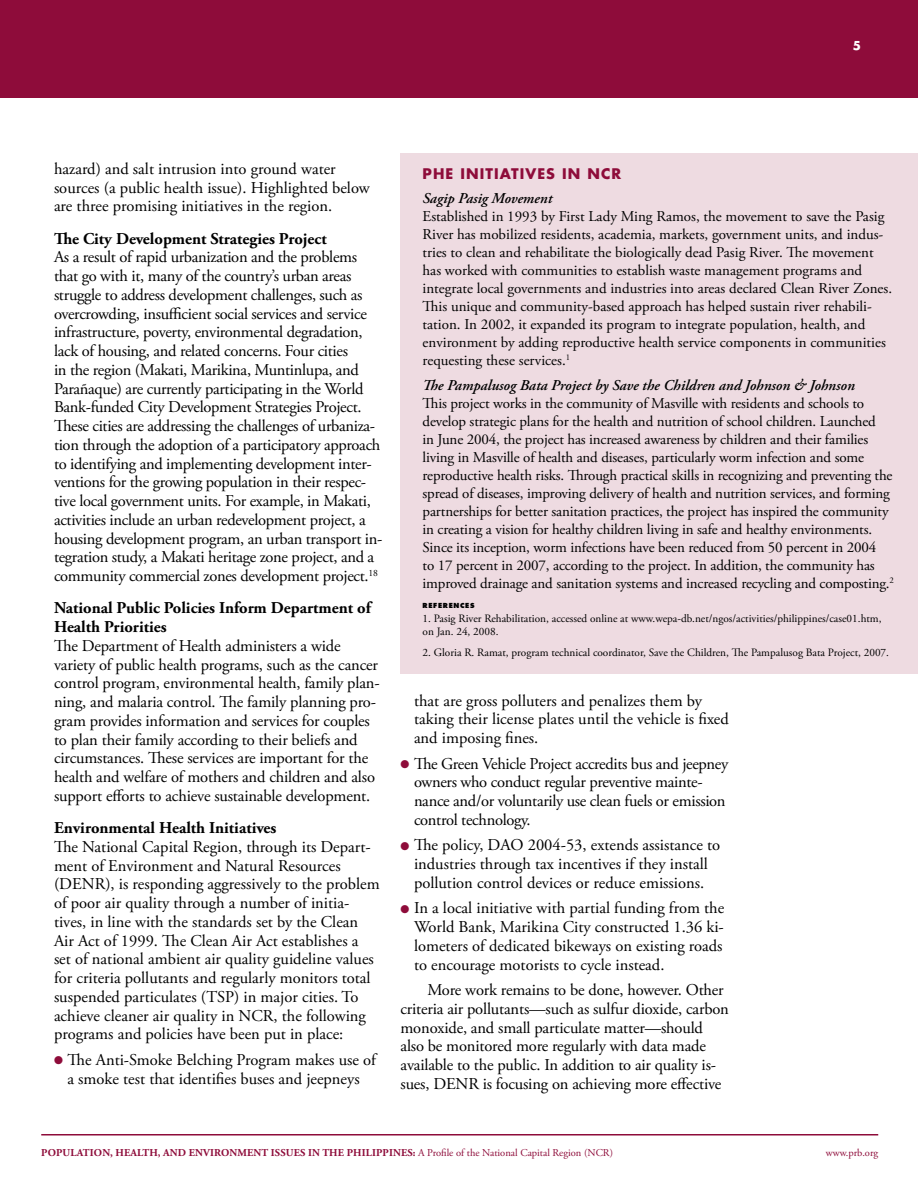
<style>
.page{position:relative;width:918px;height:1188px;background:#fff}
.page>*{position:absolute;margin:0;border:0;box-sizing:border-box;transform-origin:0 0}
.t1{font:16.5px/18.8px "Adobe Garamond Pro";letter-spacing:-.01em;color:#000}
.t2{font:700 16.5px "Adobe Garamond Pro";color:#000}
.t3{font:700 16.5px/18.8px "Adobe Garamond Pro";letter-spacing:-.02em;color:#000}
.t4{font:15px/18px "Adobe Garamond Pro";letter-spacing:-.01em;color:#000}
.t5{font:italic 600 15px "Adobe Garamond Pro";color:#000}
.t6{font:700 14.25px "Futura Std";letter-spacing:.075em;color:#8e0c3a}
.t7{font:700 12px "Futura Std";color:#fff}
.t8{font:11.25px/13.5px "Adobe Garamond Pro";color:#000}
.t9{font:700 10.5px "Adobe Garamond Pro";letter-spacing:.015em;color:#8e0c3a}
.t10{font:10.5px "Adobe Garamond Pro";color:#8e0c3a}
.t11{font:800 6.75px "Futura Std";letter-spacing:.1em;color:#000}
.s1{color:#8e0c3a}
.s2{font-weight:400}
</style>
<div class="page">
<div style="left:0;top:0;width:918px;height:98px;background:#8e0c3a"></div>
<hr style="left:41px;top:1134px;width:837px;height:2px;background:#8e0c3a">
<div style="left:400px;top:153px;width:518px;height:521px;background:#eedbe1"></div>
<p class="t7" style="left:853px;top:38px;width:10px">5</p>
<p class="t1" style="left:54px;top:160px;width:317px">hazard) and salt intrusion into ground water sources (a public health issue). Highlighted below are three promising initiatives in the region.</p>
<p class="t2" style="left:54px;top:229px;width:274px">The City Development Strategies Project</p>
<p class="t1" style="left:54px;top:248px;width:330px">As a result of rapid urbanization and the problems that go with it, many of the country’s urban areas struggle to address development challenges, such as overcrowding, insufficient social services and service infrastructure, poverty, environmental degradation, lack of housing, and related concerns. Four cities<br>in the region (Makati, Marikina, Muntinlupa, and Parañaque) are currently participating in the World Bank-funded City Development Strategies Project.<br>These cities are addressing the challenges of urbaniza&shy;tion through the adoption of a participatory approach to identifying and implementing development inter&shy;ventions for the growing population in their respec&shy;tive local government units. For example, in Makati, activities include an urban redevelopment project, a housing development program, an urban transport in&shy;tegration study, a Makati heritage zone project, and a community commercial zones development project.<sup>18</sup></p>
<p class="t3" style="left:54px;top:599px;width:318px">National Public Policies Inform Department of<br>Health Priorities</p>
<p class="t1" style="left:54px;top:637px;width:327px">The Department of Health administers a wide variety of public health programs, such as the cancer control program, environmental health, family plan&shy;ning, and malaria control. The family planning pro&shy;gram provides information and services for couples to plan their family according to their beliefs and circumstances. These services are important for the health and welfare of mothers and children and also support efforts to achieve sustainable development.</p>
<p class="t2" style="left:54px;top:818px;width:224px">Environmental Health Initiatives</p>
<p class="t1" style="left:54px;top:838px;width:327px">The National Capital Region, through its Depart&shy;ment of Environment and Natural Resources (DENR), is responding aggressively to the problem of poor air quality through a number of initia&shy;tives, in line with the standards set by the Clean Air Act of 1999. The Clean Air Act establishes a<br>set of national ambient air quality guideline values for criteria pollutants and regularly monitors total suspended particulates (TSP) in major cities. To achieve cleaner air quality in NCR, the following programs and policies have been put in place:</p>
<p class="t1" style="left:54px;top:1051px;width:323px;text-align:center"><span class="s1">●</span> The Anti-Smoke Belching Program makes use of a smoke test that identifies buses and jeepneys</p>
<p class="t6" style="left:423px;top:164px;width:200px">PHE INITIATIVES IN NCR</p>
<p class="t5" style="left:423px;top:190px;width:131px">Sagip Pasig Movement</p>
<p class="t4" style="left:423px;top:208px;width:471px">Established in 1993 by First Lady Ming Ramos, the movement to save the Pasig River has mobilized residents, academia, markets, government units, and indus&shy;tries to clean and rehabilitate the biologically dead Pasig River. The movement has worked with communities to establish waste management programs and integrate local governments and industries into areas declared Clean River Zones.<br>This unique and community-based approach has helped sustain river rehabili&shy;tation. In 2002, it expanded its program to integrate population, health, and environment by adding reproductive health service components in communities requesting these services.<sup>1</sup></p>
<p class="t5" style="left:423px;top:377px;width:434px">The Pampalusog Bata Project by Save the Children and Johnson &amp; Johnson</p>
<p class="t4" style="left:423px;top:395px;width:473px">This project works in the community of Masville with residents and schools to develop strategic plans for the health and nutrition of school children. Launched<br>in June 2004, the project has increased awareness by children and their families living in Masville of health and diseases, particularly worm infection and some reproductive health risks. Through practical skills in recognizing and preventing the spread of diseases, improving delivery of health and nutrition services, and forming partnerships for better sanitation practices, the project has inspired the community in creating a vision for healthy children living in safe and healthy environments.<br>Since its inception, worm infections have been reduced from 50 percent in 2004<br>to 17 percent in 2007, according to the project. In addition, the community has improved drainage and sanitation systems and increased recycling and composting.<sup>2</sup></p>
<p class="t11" style="left:423px;top:602px;width:53px">REFERENCES</p>
<p class="t8" style="left:423px;top:612px;width:461px">1. Pasig River Rehabilitation, accessed online at www.wepa-db.net/ngos/activities/philippines/case01.htm, on Jan. 24, 2008.</p>
<p class="t8" style="left:423px;top:646px;width:468px">2. Gloria R. Ramat, program technical coordinator, Save the Children, The Pampalusog Bata Project, 2007.</p>
<p class="t1" style="left:414px;top:692px;width:316px">that are gross polluters and penalizes them by taking their license plates until the vehicle is fixed and imposing fines.</p>
<p class="t1" style="left:414px;top:755px;width:316px;text-indent:-14px"><span class="s1">●</span> The Green Vehicle Project accredits bus and jeepney owners who conduct regular preventive mainte&shy;nance and/or voluntarily use clean fuels or emission control technology.</p>
<p class="t1" style="left:400px;top:836px;width:321px;text-align:center"><span class="s1">●</span> The policy, DAO 2004-53, extends assistance to industries through tax incentives if they install pollution control devices or reduce emissions.</p>
<p class="t1" style="left:414px;top:899px;width:312px;text-align:justify;text-indent:-14px"><span class="s1">●</span> In a local initiative with partial funding from the World Bank, Marikina City constructed 1.36 ki&shy;lometers of dedicated bikeways on existing roads to encourage motorists to cycle instead.</p>
<p class="t1" style="left:401px;top:981px;width:330px;text-indent:27px">More work remains to be done, however. Other criteria air pollutants—such as sulfur dioxide, carbon monoxide, and small particulate matter—should also be monitored more regularly with data made available to the public. In addition to air quality is&shy;sues, DENR is focusing on achieving more effective</p>
<p class="t9" style="left:41px;top:1146px;width:573px">Population, Health, and Environment Issues in the Philippines: <span class="s2">A Profile of the National Capital Region (NCR)</span></p>
<p class="t10" style="left:826px;top:1146px;width:54px">www.prb.org</p>
</div>
